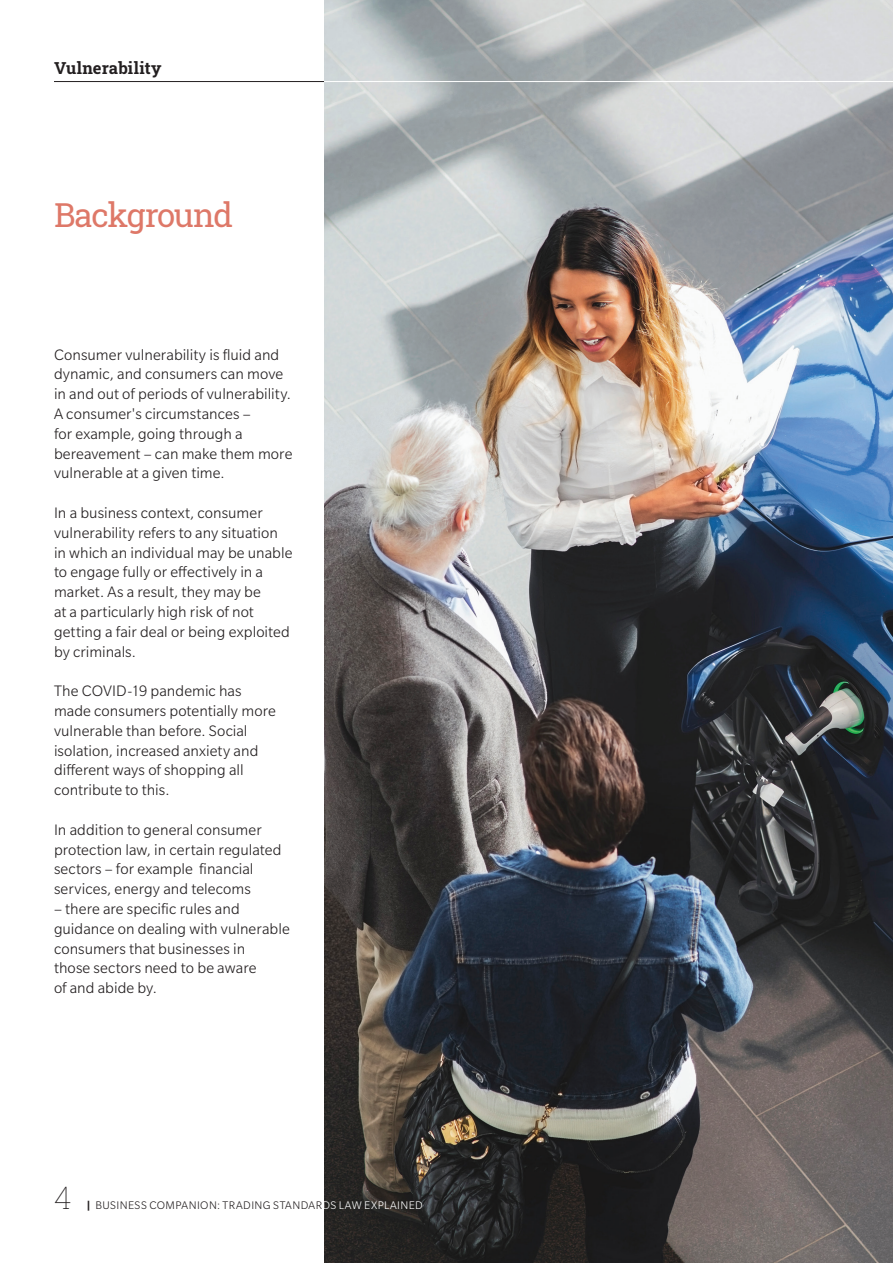
<style>
.page{position:relative;width:893px;height:1263px;background:#fff}
.page>*{position:absolute;margin:0;border:0;box-sizing:border-box;transform-origin:0 0}
.Headline_1{font:33px "Roboto Slab";letter-spacing:-.04em;color:#de7868}
.t1{font:100 30.9px "Roboto Slab";color:#231f20}
._1__Body_copy{font:300 16.5px/19.8px "Slate Pro";letter-spacing:.005em;color:#231f20}
._2_body_indent{font:700 16.5px "Roboto Slab";letter-spacing:.005em;color:#231f20}
.t2{font:300 12px "Slate Pro";letter-spacing:.035em;color:#231f20}
.s1{font-weight:700}
.s2{color:#fff}
</style>
<div class="page">
<hr style="left:54px;top:81px;width:839px;height:1px;background:#231f20">
<img style="left:324px;top:0;width:569px;height:1263px">
<hr style="left:324px;top:81px;width:569px;height:1px;background:#fff">
<p class="_2_body_indent" style="left:54px;top:56px;width:109px">Vulnerability</p>
<p class="Headline_1" style="left:54px;top:193px;width:180px">Background</p>
<p class="_1__Body_copy" style="left:54px;top:344px;width:240px">Consumer vulnerability is fluid and dynamic, and consumers can move in and out of periods of vulnerability.<br>A consumer's circumstances –<br>for example, going through a bereavement – can make them more vulnerable at a given time.</p>
<p class="_1__Body_copy" style="left:54px;top:503px;width:240px">In a business context, consumer vulnerability refers to any situation in which an individual may be unable to engage fully or effectively in a market. As a result, they may be<br>at a particularly high risk of not getting a fair deal or being exploited by criminals.</p>
<p class="_1__Body_copy" style="left:54px;top:681px;width:223px">The COVID-19 pandemic has made consumers potentially more vulnerable than before. Social isolation, increased anxiety and different ways of shopping all contribute to this.</p>
<p class="_1__Body_copy" style="left:54px;top:819px;width:229px">In addition to general consumer protection law, in certain regulated sectors – for example financial services, energy and telecoms</p>
<p class="_1__Body_copy" style="left:54px;top:899px;width:237px">– there are specific rules and guidance on dealing with vulnerable consumers that businesses in<br>those sectors need to be aware<br>of and abide by.</p>
<p class="t1" style="left:54px;top:1176px;width:19px">4</p>
<p class="t2" style="left:86px;top:1199px;width:338px"><span class="s1">|</span> BUSINESS COMPANION: TRADING STANDAR<span class="s2">DS LAW EXPLAINED</span></p>
</div>
